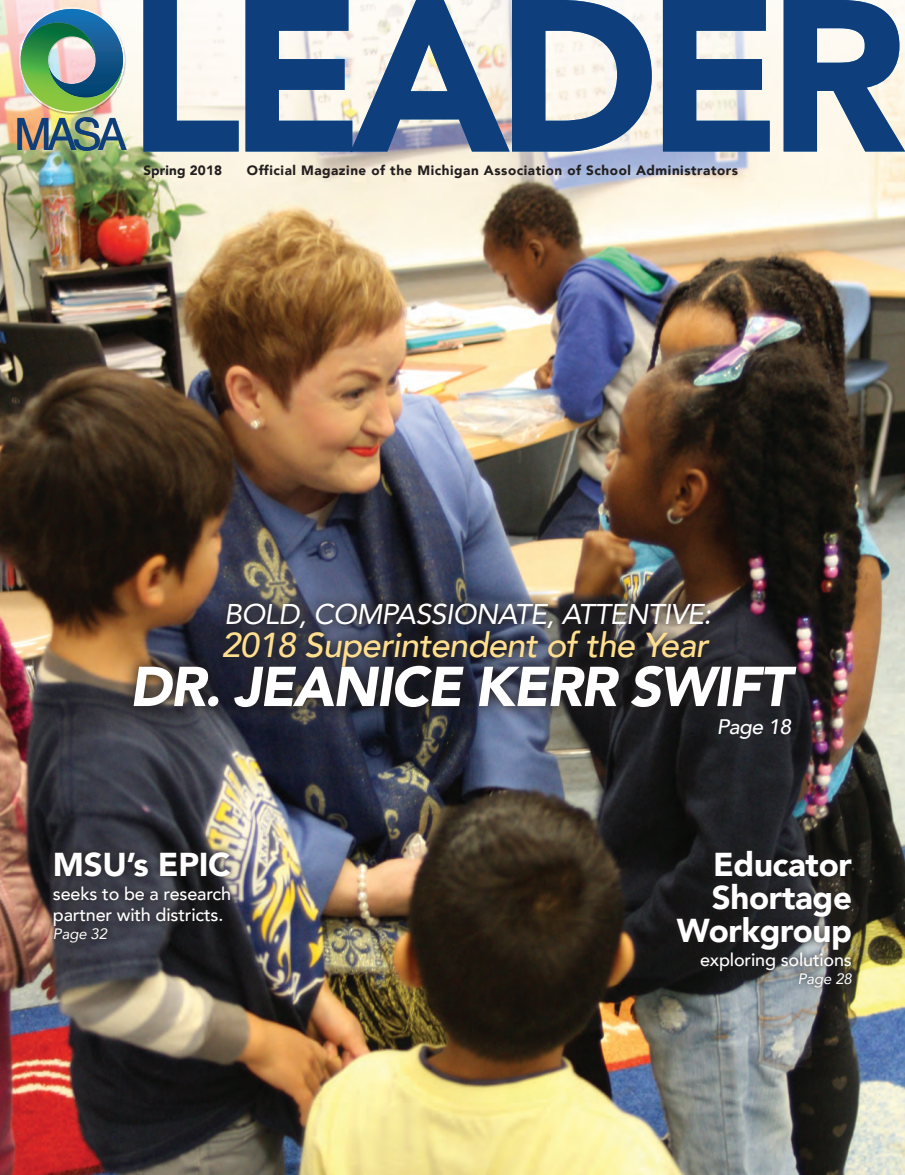
<style>
.page{position:relative;width:905px;height:1175px;background:#fff}
.page>*{position:absolute;margin:0;border:0;box-sizing:border-box;transform-origin:0 0}
.SUBHEAD_article{font:italic 900 55.5px "Avenir";letter-spacing:-.03em;color:#fff}
.t1{font:44.55px "Helvetica";color:#003562}
.SUBHEAD_article-2{font:italic 500 34.5px "Avenir";letter-spacing:-.02em;color:#ffdf8f}
.COVER_article_subjec{font:900 33px/33px "Avenir";letter-spacing:-.01em;color:#fff}
.SUBHEAD_article-3{font:italic 28.5px "Avenir";letter-spacing:-.02em;color:#fff}
.SUBHEAD_article-4{font:italic 500 21px "Avenir";letter-spacing:-.02em;color:#fff}
.COVER_article_subjec-2{font:500 18px/21px "Avenir";letter-spacing:-.01em;color:#fff}
.COVER_article_subjec-3{font:italic 15px "Avenir";letter-spacing:-.01em;color:#fff}
.t2{font:900 13.5px "Avenir";letter-spacing:.04em;color:#231f20}
.t3{font:900 13.5px "Avenir";letter-spacing:.01em;color:#231f20}
</style>
<div class="page">
<img style="left:0;top:201px;width:904px;height:973px">
<img style="left:0;top:0;width:904px;height:201px">
<svg style="left:46px;top:844px;width:191px;height:104px;background:#353439"></svg>
<svg style="left:669px;top:843px;width:190px;height:150px;background:#2b2b2b"></svg>
<img style="left:18px;top:7px;width:109px;height:108px">
<svg style="left:143px;top:0;width:761px;height:151px;fill:#0e3e7c"></svg>
<svg style="left:78px;top:121px;width:27px;height:1px"></svg>
<img style="left:19px;top:7px;width:106px;height:106px">
<img style="left:119px;top:588px;width:691px;height:133px">
<p class="t1" style="left:14px;top:100px;width:114px">MASA</p>
<p class="t3" style="left:143px;top:158px;width:80px">Spring 2018</p>
<p class="t2" style="left:247px;top:158px;width:492px">Official Magazine of the Michigan Association of School Administrators</p>
<p class="SUBHEAD_article-3" style="left:224px;top:596px;width:489px">BOLD, COMPASSIONATE, ATTENTIVE:</p>
<p class="SUBHEAD_article-2" style="left:221px;top:624px;width:488px">2018 Superintendent of the Year</p>
<p class="SUBHEAD_article" style="left:130px;top:641px;width:663px">DR. JEANICE KERR SWIFT</p>
<p class="COVER_article_subjec" style="left:53px;top:846px;width:179px">MSU’s EPIC</p>
<p class="COVER_article_subjec-2" style="left:53px;top:881px;width:179px">seeks to be a research partner with districts.</p>
<p class="COVER_article_subjec-3" style="left:53px;top:924px;width:56px">Page 32</p>
<p class="SUBHEAD_article-4" style="left:716px;top:714px;width:76px">Page 18</p>
<p class="COVER_article_subjec" style="left:711px;top:846px;width:142px">Educator<br>Shortage</p>
<p class="COVER_article_subjec" style="left:676px;top:912px;width:177px">Workgroup</p>
<p class="COVER_article_subjec-2" style="left:700px;top:947px;width:153px">exploring solutions</p>
<p class="COVER_article_subjec-3" style="left:797px;top:969px;width:56px">Page 28</p>
</div>
